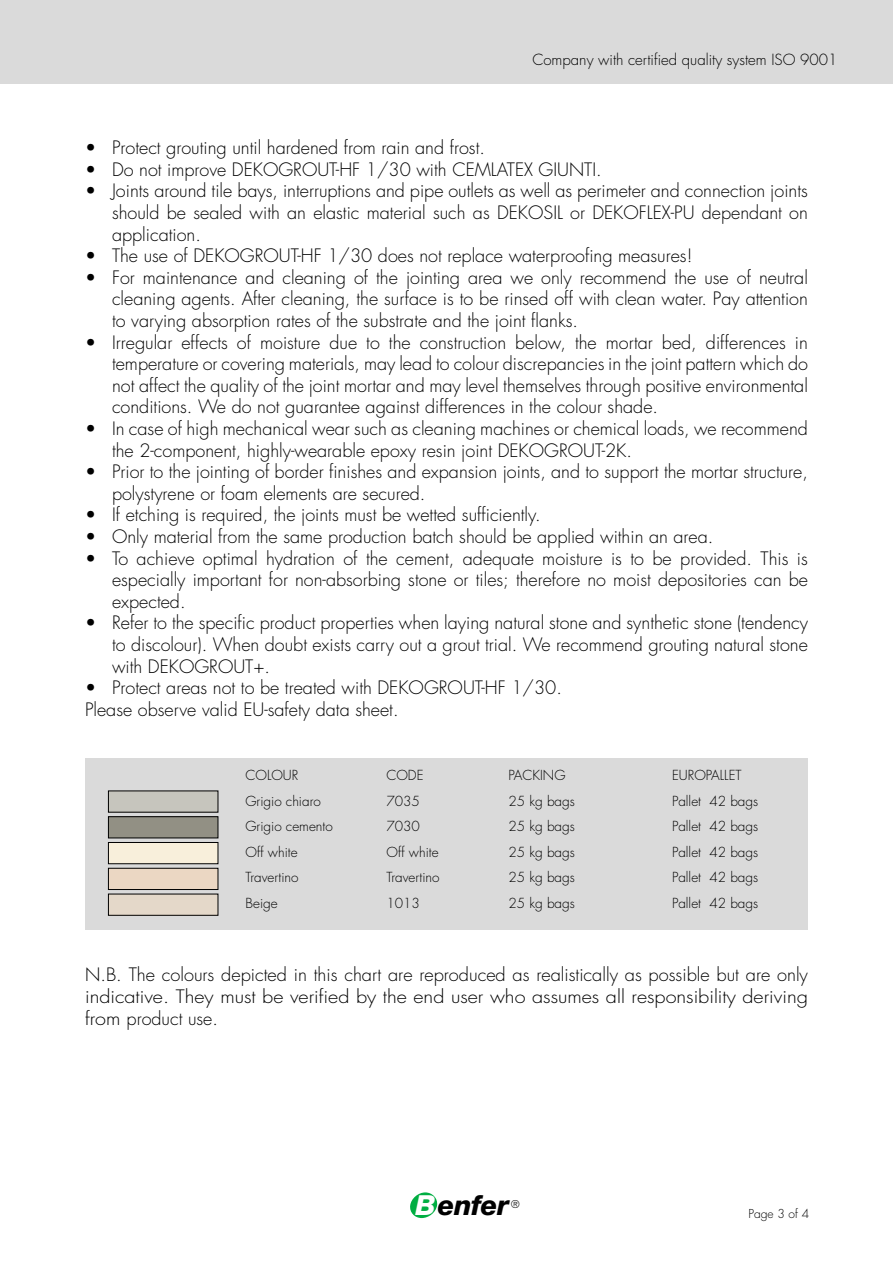
<style>
.page{position:relative;width:893px;height:1263px;background:#fff}
.page>*{position:absolute;margin:0;border:0;box-sizing:border-box;transform-origin:0 0}
.t1{font:italic 800 27.6px "Helvetica Neue";letter-spacing:-.02em;color:#000}
.t2{font:300 18px/21.6px "Futura";color:#000;text-align:justify}
.t3{font:300 15px "Futura";color:#000}
.t4{font:300 13.5px/25.5px "Futura";color:#000}
.t5{font:300 12px "Futura";color:#000}
.t6{font:300 10.5px "Futura";color:#000}
.s1{color:#fff}
</style>
<div class="page">
<svg style="left:410px;top:1192px;width:28px;height:26px"></svg>
<div style="left:0;top:0;width:893px;height:84px;background:#dadada"></div>
<div style="left:85px;top:758px;width:723px;height:171px;background:#dadada"></div>
<div style="left:108px;top:791px;width:110px;height:21px;background:#c6c5bd"></div>
<div style="left:108px;top:817px;width:110px;height:21px;background:#929084"></div>
<div style="left:108px;top:816px;width:110px;height:22px;border:1px solid #000"></div>
<div style="left:108px;top:842px;width:110px;height:22px;background:#f8efdb"></div>
<div style="left:108px;top:842px;width:110px;height:22px;border:1px solid #000"></div>
<div style="left:108px;top:868px;width:110px;height:21px;background:#ebd7c3"></div>
<div style="left:108px;top:868px;width:110px;height:22px;border:1px solid #000"></div>
<div style="left:108px;top:894px;width:110px;height:21px;background:#e4d8c9"></div>
<p class="t3" style="left:532px;top:50px;width:307px">Company with certified quality system ISO 9001</p>
<p class="t2" style="left:85px;top:137px;width:401px">• Protect grouting until hardened from rain and frost.</p>
<p class="t2" style="left:85px;top:159px;width:518px">• Do not improve DEKOGROUT-HF 1/30 with CEMLATEX GIUNTI.</p>
<p class="t2" style="left:112px;top:181px;width:697px;text-indent:-27px">• Joints around tile bays, interruptions and pipe outlets as well as perimeter and connection joints should be sealed with an elastic material such as DEKOSIL or DEKOFLEX-PU dependant on application.</p>
<p class="t2" style="left:85px;top:245px;width:609px">• The use of DEKOGROUT-HF 1/30 does not replace waterproofing measures!</p>
<p class="t2" style="left:112px;top:267px;width:697px;text-indent:-27px">• For maintenance and cleaning of the jointing area we only recommend the use of neutral cleaning agents. After cleaning, the surface is to be rinsed off with clean water. Pay attention to varying absorption rates of the substrate and the joint flanks.</p>
<p class="t2" style="left:112px;top:332px;width:697px;text-indent:-27px">• Irregular effects of moisture due to the construction below, the mortar bed, differences in temperature or covering materials, may lead to colour discrepancies in the joint pattern which do not affect the quality of the joint mortar and may level themselves through positive environmental conditions. We do not guarantee against differences in the colour shade.</p>
<p class="t2" style="left:112px;top:418px;width:697px;text-indent:-27px">• In case of high mechanical wear such as cleaning machines or chemical loads, we recommend the 2-component, highly-wearable epoxy resin joint DEKOGROUT-2K.</p>
<p class="t2" style="left:112px;top:461px;width:697px;text-indent:-27px">• Prior to the jointing of border finishes and expansion joints, and to support the mortar structure, polystyrene or foam elements are secured.</p>
<p class="t2" style="left:85px;top:505px;width:457px">• If etching is required, the joints must be wetted sufficiently.</p>
<p class="t2" style="left:85px;top:526px;width:630px">• Only material from the same production batch should be applied within an area.</p>
<p class="t2" style="left:112px;top:548px;width:697px;text-indent:-27px">• To achieve optimal hydration of the cement, adequate moisture is to be provided. This is especially important for non-absorbing stone or tiles; therefore no moist depositories can be expected.</p>
<p class="t2" style="left:112px;top:613px;width:697px;text-indent:-27px">• Refer to the specific product properties when laying natural stone and synthetic stone (tendency to discolour). When doubt exists carry out a grout trial. We recommend grouting natural stone with DEKOGROUT+.</p>
<p class="t2" style="left:85px;top:677px;width:478px">• Protect areas not to be treated with DEKOGROUT-HF 1/30.<br>Please observe valid EU-safety data sheet.</p>
<p class="t4" style="left:245px;top:763px;width:89px">COLOUR<br>Grigio chiaro<br>Grigio cemento<br>Off white<br>Travertino<br>Beige</p>
<p class="t4" style="left:386px;top:763px;width:55px">CODE<br>7035<br>7030<br>Off white<br>Travertino<br>1013</p>
<p class="t4" style="left:508px;top:763px;width:58px">PACKING</p>
<p class="t4" style="left:672px;top:763px;width:71px">EUROPALLET</p>
<p class="t4" style="left:508px;top:788px;width:68px">25 kg bags</p>
<p class="t4" style="left:672px;top:788px;width:88px">Pallet 42 bags</p>
<p class="t4" style="left:508px;top:814px;width:68px">25 kg bags</p>
<p class="t4" style="left:672px;top:814px;width:88px">Pallet 42 bags</p>
<p class="t4" style="left:508px;top:839px;width:68px">25 kg bags</p>
<p class="t4" style="left:672px;top:839px;width:88px">Pallet 42 bags</p>
<p class="t4" style="left:508px;top:865px;width:68px">25 kg bags</p>
<p class="t4" style="left:672px;top:865px;width:88px">Pallet 42 bags</p>
<p class="t4" style="left:508px;top:890px;width:68px">25 kg bags</p>
<p class="t4" style="left:672px;top:890px;width:88px">Pallet 42 bags</p>
<p class="t2" style="left:85px;top:964px;width:724px">N.B. The colours depicted in this chart are reproduced as realistically as possible but are only indicative. They must be verified by the end user who assumes all responsibility deriving from product use.</p>
<h1 class="t1" style="left:416px;top:1189px;width:95px"><span class="s1">B</span>enfer</h1>
<p class="t6" style="left:511px;top:1198px;width:10px">®</p>
<p class="t5" style="left:748px;top:1206px;width:62px">Page 3 of 4</p>
</div>
